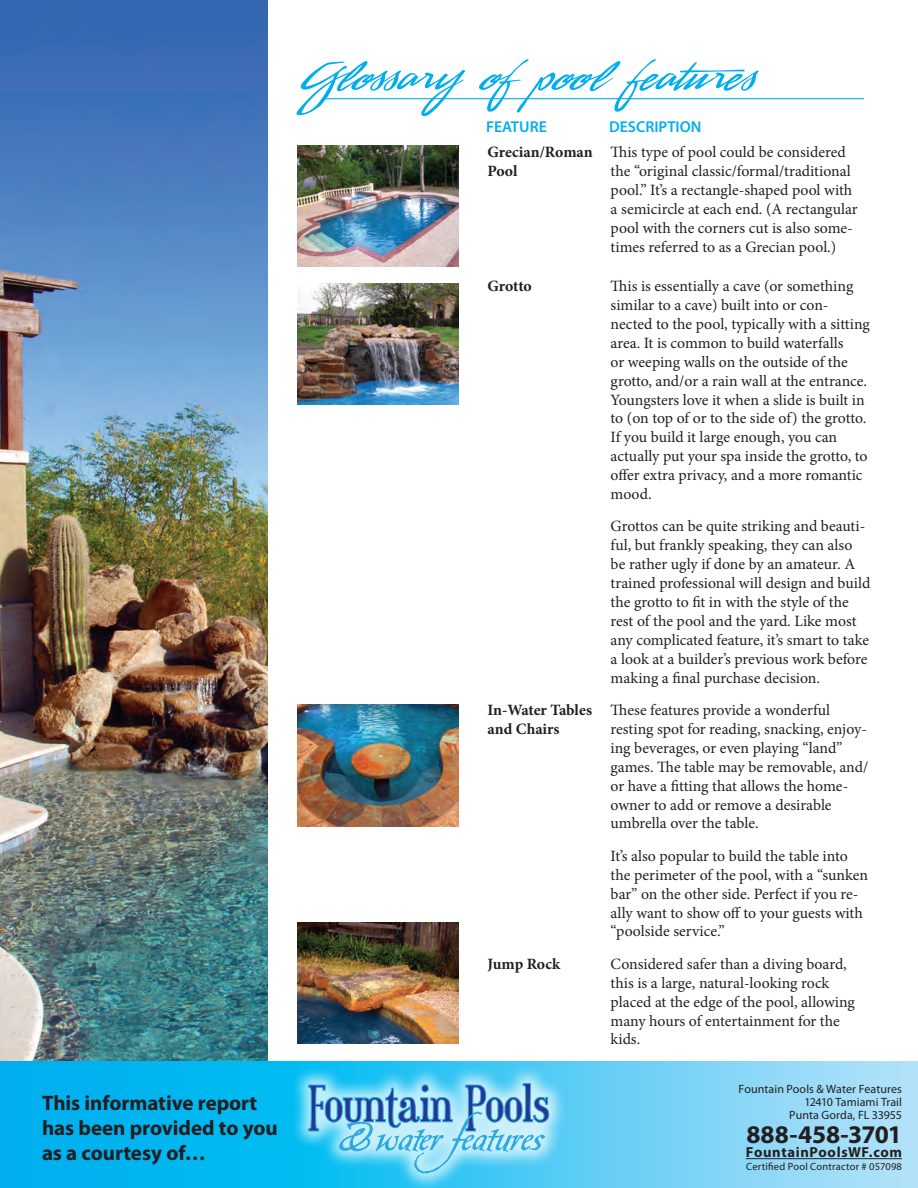
<style>
.page{position:relative;width:918px;height:1188px;background:#fff}
.page>*{position:absolute;margin:0;border:0;box-sizing:border-box;transform-origin:0 0}
.t1{font:72px "LHF Sofia Script";color:#00aeef}
.t2{font:700 25.5px "Myriad Pro";letter-spacing:-.015em;color:#231f20}
.t3{font:700 21px "Myriad Pro";letter-spacing:-.005em;color:#231f20}
.t4{font:15.75px/18.9px "Minion Pro";color:#231f20}
.t5{font:700 15.75px "Minion Pro";letter-spacing:-.005em;color:#231f20}
.t6{font:600 15.75px "Myriad Pro";color:#00aeef}
.t7{font:700 14.55px "Myriad Pro";letter-spacing:.045em;color:#231f20}
.t8{font:12px "Myriad Pro";letter-spacing:.005em;color:#231f20}
.t9{font:10.5px "Myriad Pro";letter-spacing:.02em;color:#231f20}
.s1{font-weight:700}
</style>
<div class="page">
<img style="left:0;top:0;width:268px;height:1062px">
<svg style="left:0;top:1062px;width:918px;height:126px;background:#48c6f3"></svg>
<hr style="left:326px;top:98px;width:538px;height:1px;background:#00aeef">
<img style="left:297px;top:705px;width:162px;height:121px">
<img style="left:297px;top:922px;width:162px;height:122px">
<img style="left:297px;top:283px;width:162px;height:122px">
<img style="left:297px;top:145px;width:162px;height:122px">
<div style="left:290px;top:1064px;width:278px;height:124px;background:#fff;opacity:.75"></div>
<svg style="left:308px;top:1083px;width:241px;height:90px;background:#77c6e9"></svg>
<hr style="left:746px;top:1158px;width:156px;height:1px;background:#231f20">
<p class="t3" style="left:42px;top:1089px;width:217px">This informative report</p>
<p class="t3" style="left:42px;top:1114px;width:237px">has been provided to you</p>
<p class="t3" style="left:42px;top:1139px;width:165px">as a courtesy of…</p>
<p class="t1" style="left:309px;top:22px;width:452px">Glossary of pool features</p>
<p class="t6" style="left:486px;top:117px;width:62px">FEATURE</p>
<p class="t6" style="left:609px;top:117px;width:94px">DESCRIPTION</p>
<p class="t4" style="left:488px;top:143px;width:360px"><span class="s1">Grecian/Roman</span> This type of pool could be considered</p>
<p class="t5" style="left:488px;top:160px;width:31px">Pool</p>
<p class="t4" style="left:611px;top:162px;width:249px">the “original classic/formal/traditional pool.” It’s a rectangle-shaped pool with a semicircle at each end. (A rectangular pool with the corners cut is also some&shy;times referred to as a Grecian pool.)</p>
<p class="t5" style="left:488px;top:275px;width:46px">Grotto</p>
<p class="t4" style="left:611px;top:277px;width:261px">This is essentially a cave (or something similar to a cave) built into or con&shy;nected to the pool, typically with a sitting area. It is common to build waterfalls<br>or weeping walls on the outside of the grotto, and/or a rain wall at the entrance.<br>Youngsters love it when a slide is built in to (on top of or to the side of) the grotto.<br>If you build it large enough, you can actually put your spa inside the grotto, to offer extra privacy, and a more romantic mood.</p>
<p class="t4" style="left:611px;top:517px;width:261px">Grottos can be quite striking and beauti&shy;ful, but frankly speaking, they can also be rather ugly if done by an amateur. A trained professional will design and build the grotto to fit in with the style of the rest of the pool and the yard. Like most any complicated feature, it’s smart to take a look at a builder’s previous work before making a final purchase decision.</p>
<p class="t4" style="left:488px;top:701px;width:344px"><span class="s1">In-Water Tables</span> These features provide a wonderful</p>
<p class="t5" style="left:488px;top:718px;width:74px">and Chairs</p>
<p class="t4" style="left:611px;top:720px;width:259px">resting spot for reading, snacking, enjoy&shy;ing beverages, or even playing “land” games. The table may be removable, and/ or have a fitting that allows the home&shy;owner to add or remove a desirable umbrella over the table.</p>
<p class="t4" style="left:611px;top:846px;width:259px">It’s also popular to build the table into the perimeter of the pool, with a “sunken bar” on the other side. Perfect if you re&shy;ally want to show off to your guests with “poolside service.”</p>
<p class="t5" style="left:488px;top:953px;width:74px">Jump Rock</p>
<p class="t4" style="left:611px;top:954px;width:246px">Considered safer than a diving board, this is a large, natural-looking rock placed at the edge of the pool, allowing many hours of entertainment for the kids.</p>
<p class="t8" style="left:739px;top:1081px;width:165px">Fountain Pools &amp; Water Features</p>
<p class="t8" style="left:804px;top:1095px;width:99px">12410 Tamiami Trail</p>
<p class="t8" style="left:789px;top:1108px;width:114px">Punta Gorda, FL 33955</p>
<p class="t2" style="left:747px;top:1118px;width:157px">888-458-3701</p>
<p class="t7" style="left:746px;top:1143px;width:158px">FountainPoolsWF.com</p>
<p class="t9" style="left:746px;top:1160px;width:157px">Certified Pool Contractor # 057098</p>
</div>
